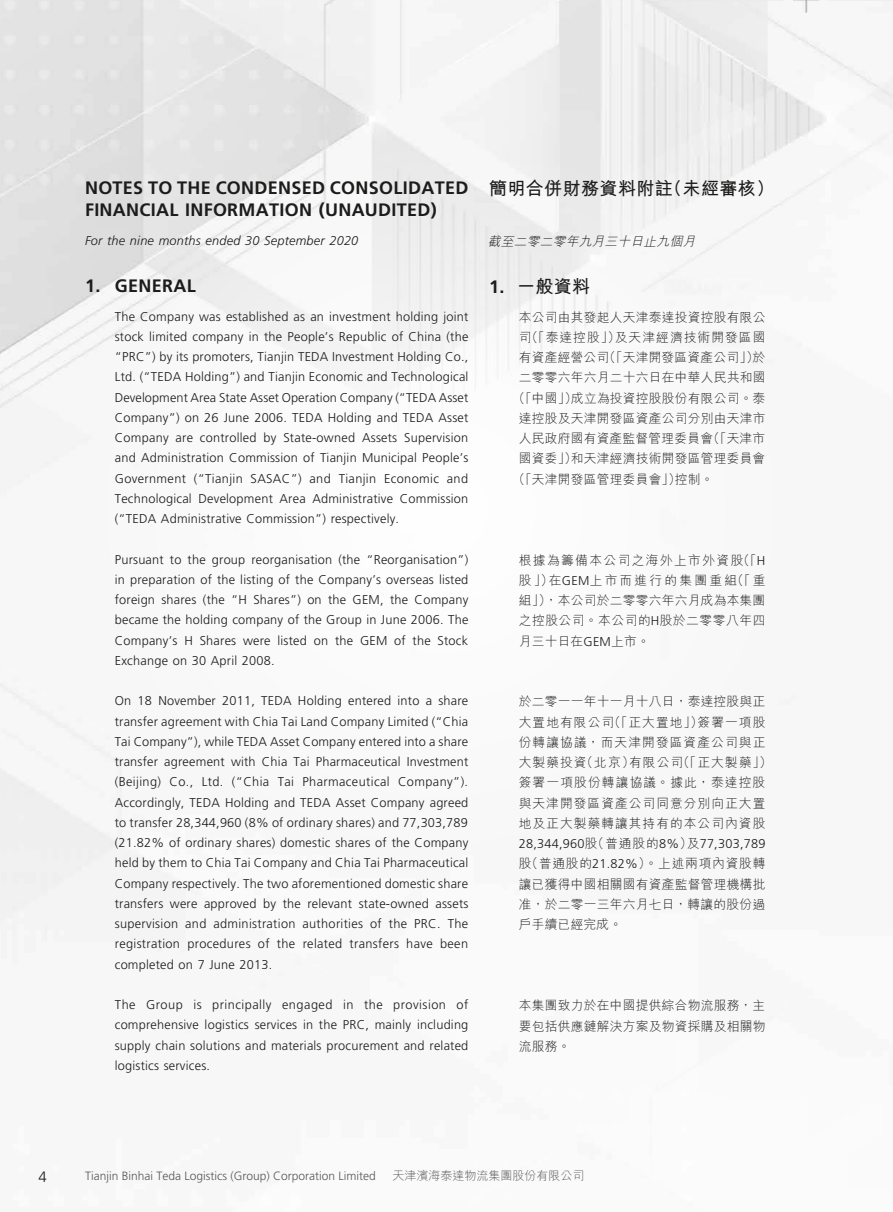
<style>
.page{position:relative;width:893px;height:1212px;background:#fff}
.page>*{position:absolute;margin:0;border:0;box-sizing:border-box;transform-origin:0 0}
.t1{font:700 18px/22.5px "Frutiger LT Std";letter-spacing:.015em;color:#1c1c1b}
.t2{font:700 18px "M Hei HK";letter-spacing:.025em;color:#1c1c1b}
.t3{font:300 15px "Frutiger LT Std";color:#1c1c1b}
.t4{font:300 12.75px/20.2px "Frutiger LT Std";letter-spacing:.015em;color:#1c1c1b;text-align:justify}
.t5{font:300 12.75px/20.2px "M Hei HK";letter-spacing:.02em;color:#1c1c1b;text-align:justify}
.t6{font:300 12.75px/20.2px "M Hei HK";letter-spacing:.08em;color:#1c1c1b}
.t7{font:italic 300 12.75px "Frutiger LT Std";letter-spacing:.015em;color:#1c1c1b}
.t8{font:italic 300 12.75px "M Hei HK";color:#1c1c1b}
.t9{font:300 12px "Frutiger LT Std";color:#575756}
.t10{font:300 12px "M Hei HK";color:#575756}
.s1{font-family:"Frutiger LT Std"}
.s2{font-family:"M Hei HK"}
</style>
<div class="page">
<img style="left:0;top:0;width:893px;height:1033px">
<h1 class="t1" style="left:85px;top:176px;width:385px">NOTES TO THE CONDENSED CONSOLIDATED<br>FINANCIAL INFORMATION (UNAUDITED)</h1>
<p class="t7" style="left:85px;top:233px;width:275px">For the nine months ended 30 September 2020</p>
<h1 class="t1" style="left:85px;top:274px;width:112px">1. GENERAL</h1>
<p class="t4" style="left:115px;top:306px;width:355px">The Company was established as an investment holding joint stock limited company in the People’s Republic of China (the “PRC”) by its promoters, Tianjin TEDA Investment Holding Co., Ltd. (“TEDA Holding”) and Tianjin Economic and Technological Development Area State Asset Operation Company (“TEDA Asset Company”) on 26 June 2006. TEDA Holding and TEDA Asset Company are controlled by State-owned Assets Supervision and Administration Commission of Tianjin Municipal People’s Government (“Tianjin SASAC”) and Tianjin Economic and Technological Development Area Administrative Commission (“TEDA Administrative Commission”) respectively.</p>
<p class="t4" style="left:115px;top:549px;width:355px">Pursuant to the group reorganisation (the “Reorganisation”) in preparation of the listing of the Company’s overseas listed foreign shares (the “H Shares”) on the GEM, the Company became the holding company of the Group in June 2006. The Company’s H Shares were listed on the GEM of the Stock Exchange on 30 April 2008.</p>
<p class="t4" style="left:115px;top:691px;width:355px">On 18 November 2011, TEDA Holding entered into a share transfer agreement with Chia Tai Land Company Limited (“Chia Tai Company”), while TEDA Asset Company entered into a share transfer agreement with Chia Tai Pharmaceutical Investment (Beijing) Co., Ltd. (“Chia Tai Pharmaceutical Company”).<br>Accordingly, TEDA Holding and TEDA Asset Company agreed to transfer 28,344,960 (8% of ordinary shares) and 77,303,789 (21.82% of ordinary shares) domestic shares of the Company held by them to Chia Tai Company and Chia Tai Pharmaceutical Company respectively. The two aforementioned domestic share transfers were approved by the relevant state-owned assets supervision and administration authorities of the PRC. The registration procedures of the related transfers have been completed on 7 June 2013.</p>
<p class="t4" style="left:115px;top:995px;width:355px">The Group is principally engaged in the provision of comprehensive logistics services in the PRC, mainly including supply chain solutions and materials procurement and related logistics services.</p>
<h1 class="t2" style="left:489px;top:175px;width:287px">簡明合併財務資料附註（未經審核）</h1>
<p class="t8" style="left:488px;top:232px;width:213px">截至二零二零年九月三十日止九個月</p>
<h1 class="t2" style="left:489px;top:273px;width:102px"><span class="s1">1.</span> 一般資料</h1>
<p class="t5" style="left:519px;top:306px;width:248px">本公司由其發起人天津泰達投資控股有限公</p>
<p class="t6" style="left:519px;top:327px;width:248px">司（「泰達控股」）及天津經濟技術開發區國</p>
<p class="t5" style="left:519px;top:347px;width:248px">有資產經營公司（「天津開發區資產公司」）於</p>
<p class="t5" style="left:519px;top:367px;width:248px">二零零六年六月二十六日在中華人民共和國</p>
<p class="t5" style="left:512px;top:387px;width:254px">（「中國」）成立為投資控股股份有限公司。泰</p>
<p class="t5" style="left:519px;top:408px;width:248px">達控股及天津開發區資產公司分別由天津市</p>
<p class="t5" style="left:519px;top:428px;width:248px">人民政府國有資產監督管理委員會（「天津市</p>
<p class="t5" style="left:519px;top:448px;width:248px">國資委」）和天津經濟技術開發區管理委員會</p>
<p class="t5" style="left:512px;top:468px;width:203px">（「天津開發區管理委員會」）控制。</p>
<p class="t5" style="left:519px;top:549px;width:248px">根據為籌備本公司之海外上市外資股（「<span class="s1">H</span>股」）在<span class="s1">GEM</span>上市而進行的集團重組（「重組」），本公司於二零零六年六月成為本集團之控股公司。本公司的<span class="s1">H</span>股於二零零八年四月三十日在<span class="s1">GEM</span>上市。</p>
<p class="t6" style="left:519px;top:691px;width:255px">於二零一一年十一月十八日，泰達控股與正大置地有限公司（「正大置地」）簽署一項股份轉讓協議，而天津開發區資產公司與正大製藥投資（北京）有限公司（「正大製藥」）簽署一項股份轉讓協議。據此，泰達控股與天津開發區資產公司同意分別向正大置地及正大製藥轉讓其持有的本公司內資股</p>
<p class="t4" style="left:519px;top:834px;width:248px">28,344,960<span class="s2">股（普通股的</span>8%<span class="s2">）及</span>77,303,789</p>
<p class="t5" style="left:519px;top:853px;width:248px">股（普通股的<span class="s1">21.82%</span>）。上述兩項內資股轉讓已獲得中國相關國有資產監督管理機構批准，於二零一三年六月七日，轉讓的股份過戶手續已經完成。</p>
<p class="t5" style="left:519px;top:995px;width:248px">本集團致力於在中國提供綜合物流服務，主要包括供應鏈解決方案及物資採購及相關物流服務。</p>
<p class="t3" style="left:38px;top:1168px;width:10px">4</p>
<p class="t9" style="left:85px;top:1169px;width:292px">Tianjin Binhai Teda Logistics (Group) Corporation Limited</p>
<p class="t10" style="left:392px;top:1167px;width:193px">天津濱海泰達物流集團股份有限公司</p>
</div>
